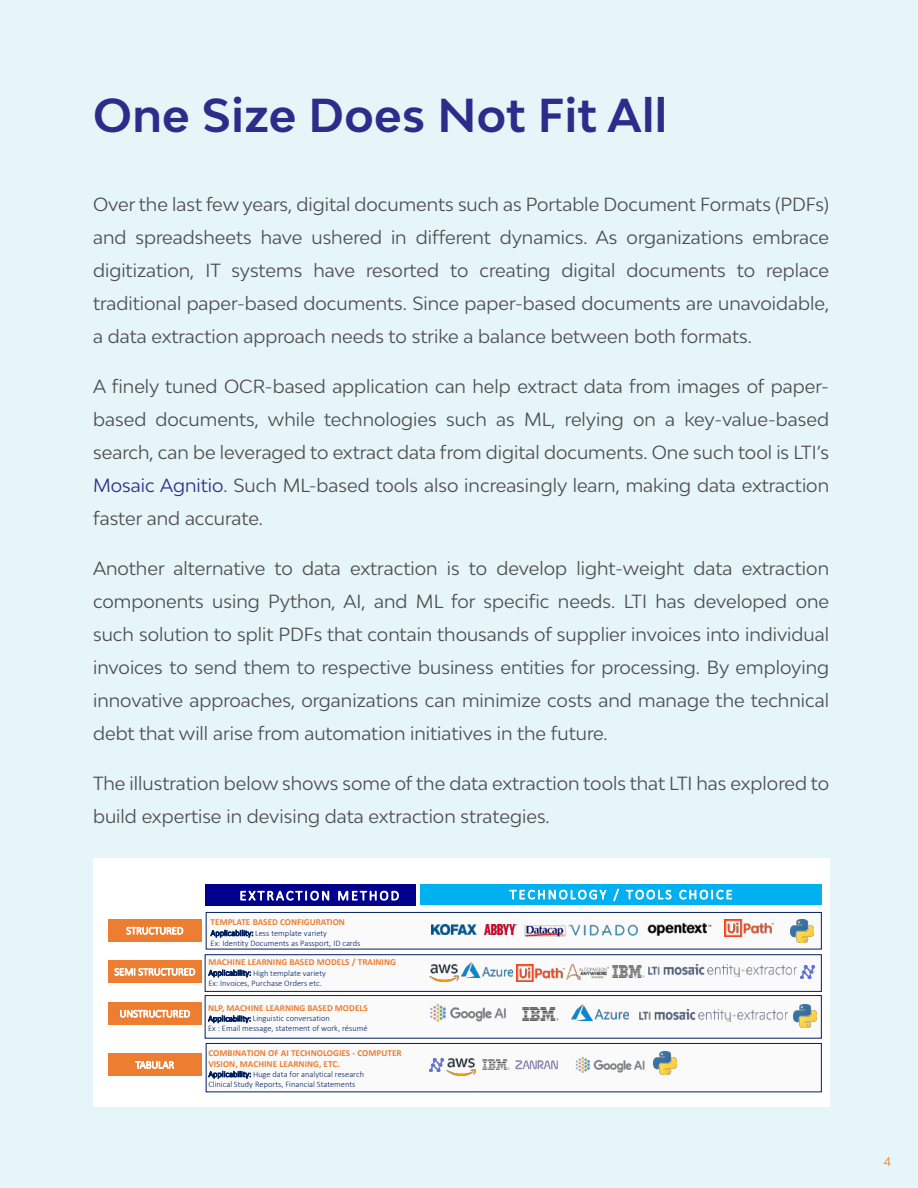
<style>
.page{position:relative;width:918px;height:1188px;background:#e6f5f8}
.page>*{position:absolute;margin:0;border:0;box-sizing:border-box;transform-origin:0 0}
.t1{font:700 45px "Bw Modelica";letter-spacing:.01em;color:#2c2d8b}
.t2{font:18px/33px "Bw Modelica";color:#4d4d4f;text-align:justify}
.t3{font:300 13.8px "Calibri";letter-spacing:.16em;color:#fff}
.t4{font:12px "Bw Modelica";color:#f58220}
.t5{font:300 10.65px "Calibri";letter-spacing:-.005em;color:#fff}
.t6{font:700 9.15px/11.1px "Calibri";color:#ed7d31}
.t7{font:300 8.4px/10.1px "Calibri";color:#002060}
.s1{color:#2c2d8b}
</style>
<div class="page">
<div style="left:93px;top:858px;width:736px;height:249px;background:#fff"></div>
<div style="left:420px;top:884px;width:401px;height:21px;background:#00b0f0"></div>
<div style="left:205px;top:885px;width:211px;height:21px;background:#00008c"></div>
<div style="left:206px;top:1043px;width:615px;height:49px;background:#fafafb"></div>
<div style="left:206px;top:1043px;width:615px;height:49px;border:1px solid #002060"></div>
<div style="left:205px;top:996px;width:616px;height:42px;background:#fafafb"></div>
<div style="left:205px;top:995px;width:616px;height:43px;border:1px solid #002060"></div>
<div style="left:205px;top:955px;width:616px;height:36px;background:#fafafb"></div>
<div style="left:205px;top:955px;width:616px;height:37px;border:1px solid #002060"></div>
<div style="left:206px;top:912px;width:615px;height:37px;background:#fafafb"></div>
<div style="left:206px;top:912px;width:615px;height:37px;border:1px solid #002060"></div>
<img style="left:563px;top:1042px;width:95px;height:31px">
<img style="left:416px;top:990px;width:105px;height:49px">
<div style="left:108px;top:920px;width:94px;height:22px;background:#ed7d31"></div>
<div style="left:108px;top:961px;width:94px;height:22px;background:#ed7d31"></div>
<div style="left:108px;top:1003px;width:94px;height:22px;background:#ed7d31"></div>
<div style="left:108px;top:1054px;width:94px;height:22px;background:#ed7d31"></div>
<img style="left:649px;top:965px;width:148px;height:12px">
<img style="left:431px;top:925px;width:45px;height:9px">
<img style="left:485px;top:925px;width:32px;height:9px">
<img style="left:613px;top:966px;width:32px;height:11px">
<img style="left:524px;top:925px;width:42px;height:12px">
<img style="left:647px;top:923px;width:65px;height:13px">
<img style="left:790px;top:920px;width:23px;height:23px">
<img style="left:568px;top:924px;width:70px;height:12px">
<img style="left:429px;top:964px;width:30px;height:18px">
<img style="left:566px;top:964px;width:43px;height:16px">
<img style="left:462px;top:962px;width:51px;height:15px">
<img style="left:725px;top:919px;width:48px;height:17px">
<img style="left:430px;top:1058px;width:13px;height:14px">
<img style="left:523px;top:1007px;width:35px;height:13px">
<img style="left:572px;top:1005px;width:56px;height:16px">
<img style="left:446px;top:1058px;width:30px;height:18px">
<img style="left:483px;top:1060px;width:26px;height:10px">
<img style="left:515px;top:1061px;width:42px;height:8px">
<img style="left:801px;top:965px;width:13px;height:14px">
<img style="left:639px;top:1010px;width:148px;height:12px">
<img style="left:516px;top:964px;width:49px;height:17px">
<img style="left:793px;top:1005px;width:23px;height:23px">
<img style="left:654px;top:1052px;width:23px;height:23px">
<h1 class="t1" style="left:93px;top:86px;width:576px">One Size Does Not Fit All</h1>
<p class="t2" style="left:93px;top:187px;width:738px">Over the last few years, digital documents such as Portable Document Formats (PDFs) and spreadsheets have ushered in different dynamics. As organizations embrace digitization, IT systems have resorted to creating digital documents to replace traditional paper-based documents. Since paper-based documents are unavoidable, a data extraction approach needs to strike a balance between both formats.</p>
<p class="t2" style="left:93px;top:369px;width:738px">A finely tuned OCR-based application can help extract data from images of paper&shy;based documents, while technologies such as ML, relying on a key-value-based search, can be leveraged to extract data from digital documents. One such tool is LTI’s <span class="s1">Mosaic Agnitio</span>. Such ML-based tools also increasingly learn, making data extraction faster and accurate.</p>
<p class="t2" style="left:93px;top:551px;width:738px">Another alternative to data extraction is to develop light-weight data extraction components using Python, AI, and ML for specific needs. LTI has developed one such solution to split PDFs that contain thousands of supplier invoices into individual invoices to send them to respective business entities for processing. By employing innovative approaches, organizations can minimize costs and manage the technical debt that will arise from automation initiatives in the future.</p>
<p class="t2" style="left:93px;top:766px;width:738px">The illustration below shows some of the data extraction tools that LTI has explored to build expertise in devising data extraction strategies.</p>
<p class="t5" style="left:126px;top:924px;width:59px">STRUCTURED</p>
<p class="t5" style="left:114px;top:965px;width:83px">SEMI STRUCTURED</p>
<p class="t5" style="left:120px;top:1007px;width:72px">UNSTRUCTURED</p>
<p class="t5" style="left:135px;top:1058px;width:40px">TABULAR</p>
<p class="t3" style="left:240px;top:887px;width:161px">EXTRACTION METHOD</p>
<p class="t6" style="left:211px;top:917px;width:136px">TEMPLATE BASED CONFIGURATION</p>
<p class="t7" style="left:211px;top:928px;width:151px">Applicability: Less template variety<br>Ex: Identity Documents as Passport, ID cards</p>
<p class="t6" style="left:208px;top:956px;width:189px">MACHINE LEARNING BASED MODELS / TRAINING</p>
<p class="t7" style="left:208px;top:968px;width:119px">Applicability: High template variety<br>Ex: Invoices, Purchase Orders etc.</p>
<p class="t6" style="left:208px;top:1002px;width:161px">NLP, MACHINE LEARNING BASED MODELS</p>
<p class="t7" style="left:208px;top:1013px;width:161px">Applicability: Linguistic conversation<br>Ex : Email message, statement of work, résumé</p>
<p class="t6" style="left:208px;top:1047px;width:195px">COMBINATION OF AI TECHNOLOGIES - COMPUTER<br>VISION, MACHINE LEARNING, ETC.</p>
<p class="t7" style="left:208px;top:1069px;width:157px">Applicability: Huge data for analytical research<br>Clinical Study Reports, Financial Statements</p>
<p class="t3" style="left:510px;top:886px;width:224px">TECHNOLOGY / TOOLS CHOICE</p>
<p class="t4" style="left:884px;top:1154px;width:9px">4</p>
</div>
